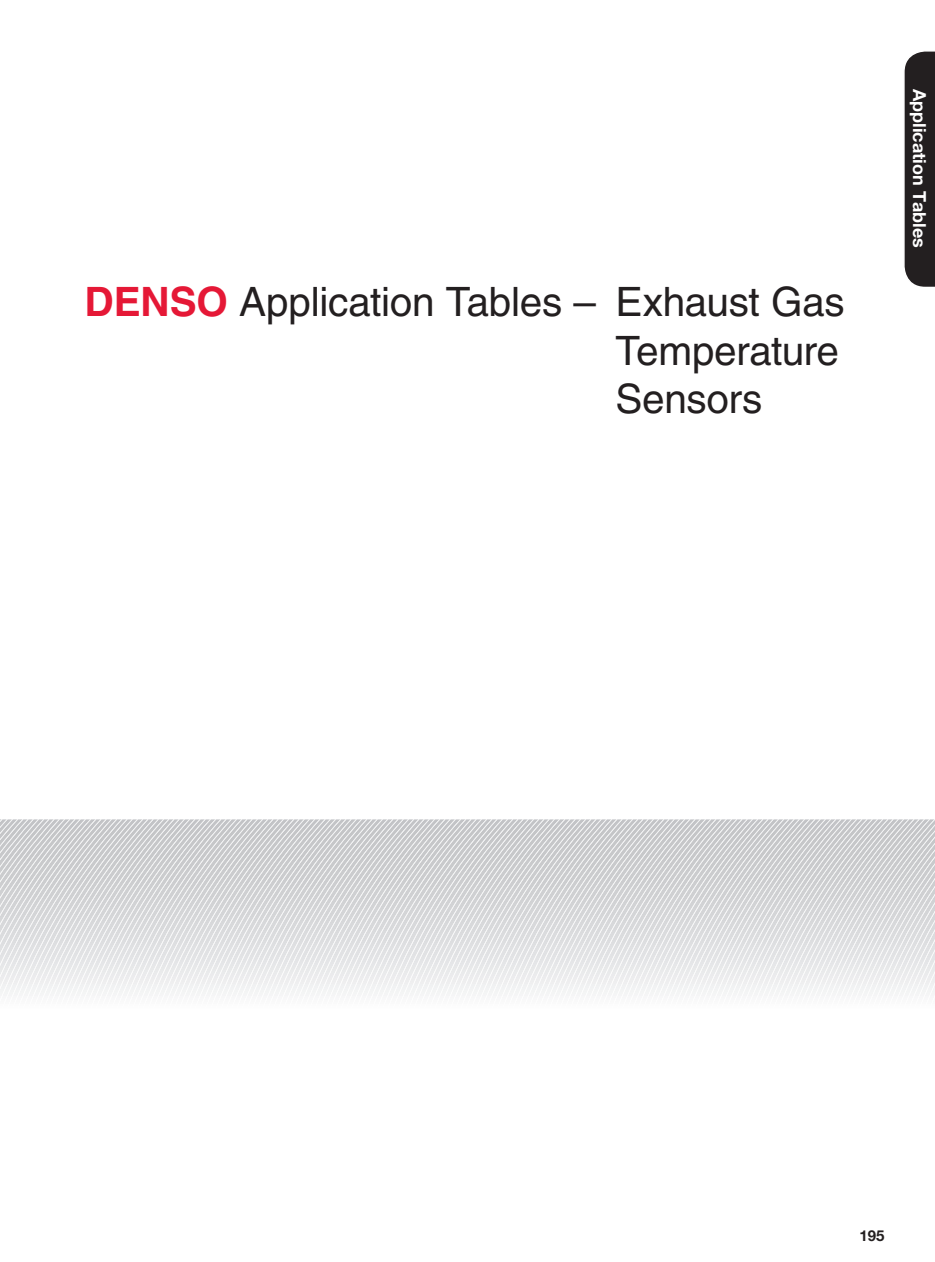
<style>
.page{position:relative;width:935px;height:1262px;background:#fff}
.page>*{position:absolute;margin:0;border:0;box-sizing:border-box;transform-origin:0 0}
.t1{font:40.5px/48.6px "Helvetica LT Std";letter-spacing:-.01em;color:#231f20}
.t2{font:700 18px "Helvetica Neue LT Pro";color:#fff}
.t3{font:700 15px "Helvetica Neue LT Pro";color:#231f20}
.s1{font-weight:700;color:#e51836}
</style>
<div class="page">
<svg style="left:0;top:819px;width:935px;height:175px"></svg>
<div style="left:904px;top:51px;width:31px;height:236px;background:#231f20"></div>
<p class="t1" style="left:616px;top:277px;width:231px;text-indent:-531px"><span class="s1">DENSO</span> Application Tables – Exhaust Gas<br>Temperature<br>Sensors</p>
<p class="t2" style="left:931px;top:89px;width:160px;rotate:90deg">Application Tables</p>
<p class="t3" style="left:859px;top:1230px;width:26px">195</p>
</div>
